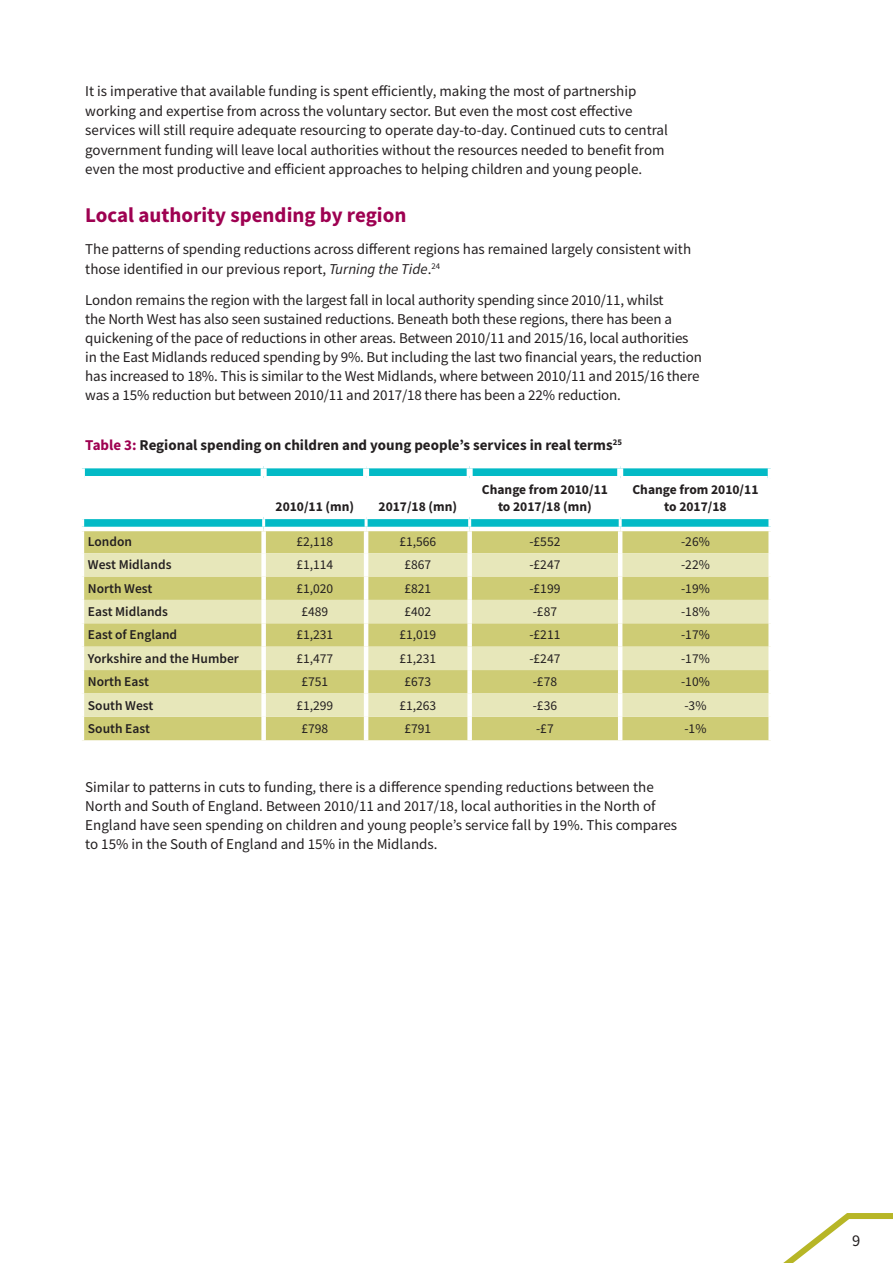
<style>
.page{position:relative;width:893px;height:1263px;background:#fff}
.page>*{position:absolute;margin:0;border:0;box-sizing:border-box;transform-origin:0 0}
.t1{font:700 21px "Source Sans Pro";color:#9e0151}
.t2{font:16.5px "Source Sans Pro";color:#231f20}
.t3{font:15px/18.9px "Source Sans Pro";color:#231f20}
.t4{font:700 15px "Source Sans Pro";color:#231f20}
.t5{font:13.5px "Source Sans Pro";color:#231f20}
.t6{font:600 13.5px "Source Sans Pro";color:#231f20}
.t7{font:700 13.5px/16.5px "Source Sans Pro";color:#231f20;text-align:center}
.s1{font-style:italic}
.s2{color:#9e0151}
</style>
<div class="page">
<svg style="left:783px;top:1213px;width:110px;height:50px"></svg>
<div style="left:84px;top:531px;width:684px;height:209px;background:#cecc75"></div>
<svg style="left:84px;top:553px;width:684px;height:164px;background:#dcdb9d"></svg>
<div style="left:261px;top:531px;width:5px;height:22px;background:#fff"></div>
<hr style="left:364px;top:531px;width:4px;height:22px;background:#fff">
<div style="left:467px;top:531px;width:5px;height:22px;background:#fff"></div>
<hr style="left:618px;top:531px;width:4px;height:22px;background:#fff">
<div style="left:261px;top:553px;width:5px;height:23px;background:#fff"></div>
<hr style="left:364px;top:553px;width:4px;height:23px;background:#fff">
<div style="left:467px;top:553px;width:5px;height:23px;background:#fff"></div>
<hr style="left:618px;top:553px;width:4px;height:23px;background:#fff">
<div style="left:261px;top:576px;width:5px;height:24px;background:#fff"></div>
<hr style="left:364px;top:576px;width:4px;height:24px;background:#fff">
<div style="left:467px;top:576px;width:5px;height:24px;background:#fff"></div>
<hr style="left:618px;top:576px;width:4px;height:24px;background:#fff">
<div style="left:261px;top:600px;width:5px;height:23px;background:#fff"></div>
<hr style="left:364px;top:600px;width:4px;height:23px;background:#fff">
<div style="left:467px;top:600px;width:5px;height:23px;background:#fff"></div>
<hr style="left:618px;top:600px;width:4px;height:23px;background:#fff">
<div style="left:261px;top:623px;width:5px;height:24px;background:#fff"></div>
<hr style="left:364px;top:623px;width:4px;height:24px;background:#fff">
<div style="left:467px;top:623px;width:5px;height:24px;background:#fff"></div>
<hr style="left:618px;top:623px;width:4px;height:24px;background:#fff">
<div style="left:261px;top:647px;width:5px;height:23px;background:#fff"></div>
<hr style="left:364px;top:647px;width:4px;height:23px;background:#fff">
<div style="left:467px;top:647px;width:5px;height:23px;background:#fff"></div>
<hr style="left:618px;top:647px;width:4px;height:23px;background:#fff">
<div style="left:261px;top:670px;width:5px;height:23px;background:#fff"></div>
<hr style="left:364px;top:670px;width:4px;height:23px;background:#fff">
<div style="left:467px;top:670px;width:5px;height:23px;background:#fff"></div>
<hr style="left:618px;top:670px;width:4px;height:23px;background:#fff">
<div style="left:261px;top:693px;width:5px;height:24px;background:#fff"></div>
<hr style="left:364px;top:693px;width:4px;height:24px;background:#fff">
<div style="left:467px;top:693px;width:5px;height:24px;background:#fff"></div>
<hr style="left:618px;top:693px;width:4px;height:24px;background:#fff">
<div style="left:261px;top:717px;width:5px;height:23px;background:#fff"></div>
<hr style="left:364px;top:717px;width:4px;height:23px;background:#fff">
<div style="left:467px;top:717px;width:5px;height:23px;background:#fff"></div>
<hr style="left:618px;top:717px;width:4px;height:23px;background:#fff">
<svg style="left:82px;top:466px;width:689px;height:61px"></svg>
<hr style="left:264px;top:515px;width:102px;height:4px;background:#fff">
<hr style="left:366px;top:515px;width:104px;height:4px;background:#fff">
<hr style="left:470px;top:515px;width:150px;height:4px;background:#fff">
<hr style="left:620px;top:515px;width:153px;height:4px;background:#fff">
<div style="left:768px;top:519px;width:5px;height:8px;background:#fff"></div>
<p class="t3" style="left:85px;top:81px;width:584px;line-height:19.5px">It is imperative that available funding is spent efficiently, making the most of partnership working and expertise from across the voluntary sector. But even the most cost effective services will still require adequate resourcing to operate day-to-day. Continued cuts to central government funding will leave local authorities without the resources needed to benefit from even the most productive and efficient approaches to helping children and young people.</p>
<p class="t1" style="left:85px;top:201px;width:323px">Local authority spending by region</p>
<p class="t3" style="left:85px;top:239px;width:607px;line-height:19.5px">The patterns of spending reductions across different regions has remained largely consistent with those identified in our previous report, <span class="s1">Turning the Tide</span>.<sup>24</sup></p>
<p class="t3" style="left:85px;top:291px;width:618px">London remains the region with the largest fall in local authority spending since 2010/11, whilst<br>the North West has also seen sustained reductions. Beneath both these regions, there has been a quickening of the pace of reductions in other areas. Between 2010/11 and 2015/16, local authorities in the East Midlands reduced spending by 9%. But including the last two financial years, the reduction has increased to 18%. This is similar to the West Midlands, where between 2010/11 and 2015/16 there was a 15% reduction but between 2010/11 and 2017/18 there has been a 22% reduction.</p>
<p class="t4" style="left:85px;top:435px;width:538px"><span class="s2">Table 3:</span> Regional spending on children and young people’s services in real terms<sup>25</sup></p>
<p class="t7" style="left:276px;top:498px;width:80px">2010/11 (mn)</p>
<p class="t7" style="left:379px;top:498px;width:80px">2017/18 (mn)</p>
<p class="t7" style="left:482px;top:481px;width:128px">Change from 2010/11 to 2017/18 (mn)</p>
<p class="t7" style="left:632px;top:481px;width:128px">Change from 2010/11 to 2017/18</p>
<p class="t6" style="left:88px;top:532px;width:46px">London</p>
<p class="t5" style="left:296px;top:533px;width:38px">£2,118</p>
<p class="t5" style="left:399px;top:533px;width:38px">£1,566</p>
<p class="t5" style="left:529px;top:533px;width:33px">-£552</p>
<p class="t5" style="left:681px;top:533px;width:30px">-26%</p>
<p class="t6" style="left:88px;top:556px;width:85px">West Midlands</p>
<p class="t5" style="left:296px;top:556px;width:38px">£1,114</p>
<p class="t5" style="left:404px;top:556px;width:28px">£867</p>
<p class="t5" style="left:529px;top:556px;width:33px">-£247</p>
<p class="t5" style="left:681px;top:556px;width:30px">-22%</p>
<p class="t6" style="left:88px;top:579px;width:66px">North West</p>
<p class="t5" style="left:296px;top:579px;width:38px">£1,020</p>
<p class="t5" style="left:404px;top:579px;width:28px">£821</p>
<p class="t5" style="left:529px;top:579px;width:33px">-£199</p>
<p class="t5" style="left:681px;top:579px;width:30px">-19%</p>
<p class="t6" style="left:88px;top:603px;width:82px">East Midlands</p>
<p class="t5" style="left:301px;top:603px;width:28px">£489</p>
<p class="t5" style="left:404px;top:603px;width:28px">£402</p>
<p class="t5" style="left:533px;top:603px;width:26px">-£87</p>
<p class="t5" style="left:681px;top:603px;width:30px">-18%</p>
<p class="t6" style="left:88px;top:626px;width:91px">East of England</p>
<p class="t5" style="left:296px;top:626px;width:38px">£1,231</p>
<p class="t5" style="left:399px;top:626px;width:38px">£1,019</p>
<p class="t5" style="left:529px;top:626px;width:33px">-£211</p>
<p class="t5" style="left:681px;top:626px;width:30px">-17%</p>
<p class="t6" style="left:88px;top:649px;width:153px">Yorkshire and the Humber</p>
<p class="t5" style="left:296px;top:650px;width:38px">£1,477</p>
<p class="t5" style="left:399px;top:650px;width:38px">£1,231</p>
<p class="t5" style="left:529px;top:650px;width:33px">-£247</p>
<p class="t5" style="left:681px;top:650px;width:30px">-17%</p>
<p class="t6" style="left:88px;top:673px;width:63px">North East</p>
<p class="t5" style="left:301px;top:673px;width:28px">£751</p>
<p class="t5" style="left:404px;top:673px;width:28px">£673</p>
<p class="t5" style="left:533px;top:673px;width:26px">-£78</p>
<p class="t5" style="left:681px;top:673px;width:30px">-10%</p>
<p class="t6" style="left:88px;top:696px;width:67px">South West</p>
<p class="t5" style="left:296px;top:696px;width:38px">£1,299</p>
<p class="t5" style="left:399px;top:696px;width:38px">£1,263</p>
<p class="t5" style="left:533px;top:696px;width:26px">-£36</p>
<p class="t5" style="left:684px;top:696px;width:24px">-3%</p>
<p class="t6" style="left:88px;top:720px;width:64px">South East</p>
<p class="t5" style="left:301px;top:720px;width:28px">£798</p>
<p class="t5" style="left:404px;top:720px;width:28px">£791</p>
<p class="t5" style="left:536px;top:720px;width:19px">-£7</p>
<p class="t5" style="left:684px;top:720px;width:24px">-1%</p>
<p class="t3" style="left:85px;top:778px;width:593px">Similar to patterns in cuts to funding, there is a difference spending reductions between the North and South of England. Between 2010/11 and 2017/18, local authorities in the North of England have seen spending on children and young people’s service fall by 19%. This compares to 15% in the South of England and 15% in the Midlands.</p>
<p class="t2" style="left:852px;top:1229px;width:10px">9</p>
</div>
